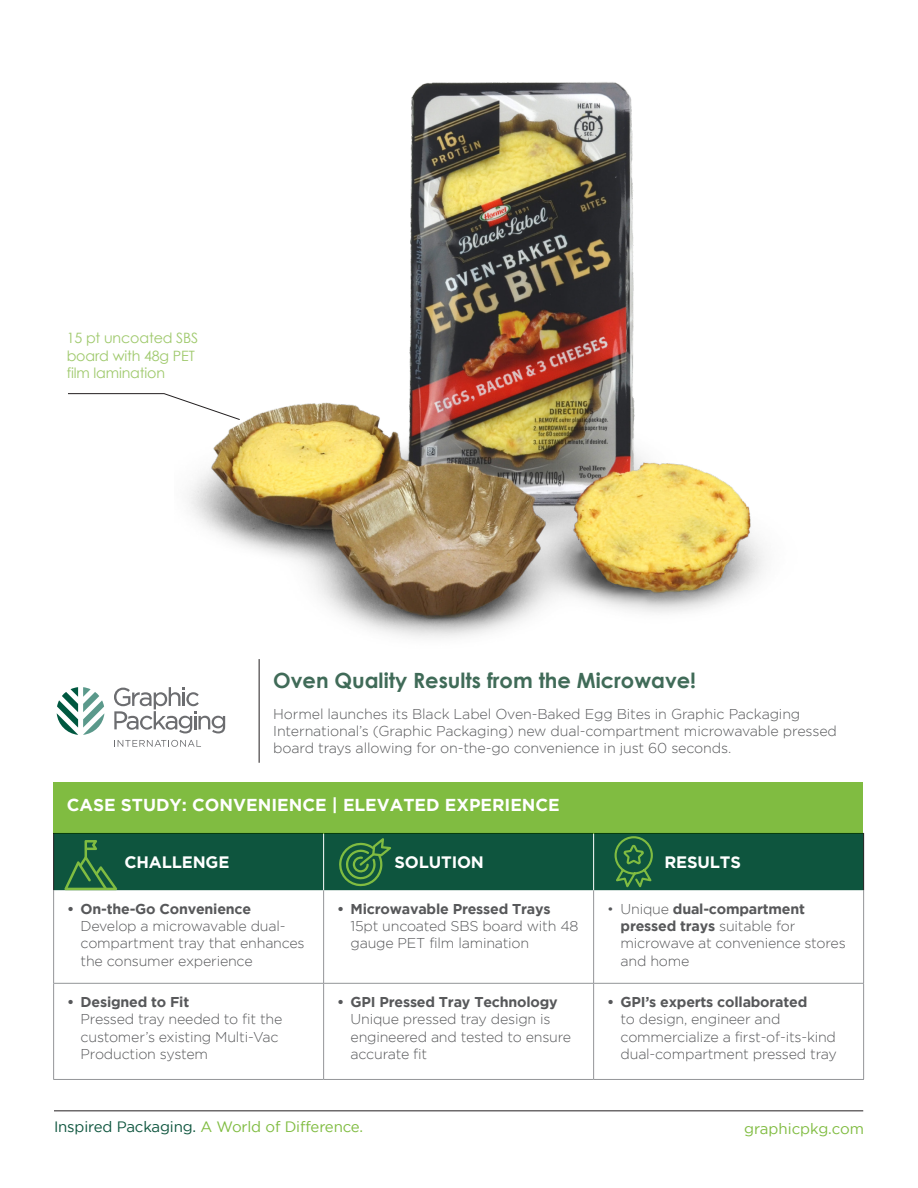
<style>
.page{position:relative;width:918px;height:1188px;background:#fff}
.page>*{position:absolute;margin:0;border:0;box-sizing:border-box;transform-origin:0 0}
.t1{font:700 21px "Century Gothic";color:#406b58}
.t2{font:700 17.25px "Gotham";color:#fff}
.body_copy{font:700 16.5px "Gotham";letter-spacing:-.01em;color:#fff}
.t3{font:15px "Gotham";letter-spacing:-.01em;color:#80bc41}
.t4{font:300 14.25px/17.2px "Gotham";letter-spacing:-.015em;color:#57585a}
.body_copy-2{font:14.25px/17.2px "Century Gothic";letter-spacing:-.01em;color:#9fc96c}
.s1{font-weight:700}
.s2{color:#0e553e}
</style>
<div class="page">
<div style="left:54px;top:834px;width:809px;height:56px;background:#0e553e"></div>
<hr style="left:53px;top:890px;width:1px;height:93px;background:#939598">
<hr style="left:323px;top:890px;width:1px;height:93px;background:#939598">
<hr style="left:593px;top:890px;width:1px;height:93px;background:#939598">
<hr style="left:863px;top:890px;width:1px;height:93px;background:#939598">
<hr style="left:53px;top:983px;width:271px;height:1px;background:#939598">
<hr style="left:53px;top:984px;width:1px;height:95px;background:#939598">
<hr style="left:324px;top:983px;width:270px;height:1px;background:#939598">
<hr style="left:323px;top:984px;width:1px;height:95px;background:#939598">
<hr style="left:594px;top:983px;width:270px;height:1px;background:#939598">
<hr style="left:593px;top:984px;width:1px;height:95px;background:#939598">
<hr style="left:863px;top:984px;width:1px;height:95px;background:#939598">
<hr style="left:53px;top:1079px;width:271px;height:1px;background:#939598">
<hr style="left:324px;top:1079px;width:270px;height:1px;background:#939598">
<hr style="left:594px;top:1079px;width:270px;height:1px;background:#939598">
<hr style="left:323px;top:833px;width:1px;height:57px;background:#fff">
<hr style="left:593px;top:833px;width:1px;height:57px;background:#fff">
<hr style="left:53px;top:833px;width:1px;height:57px;background:#231f20">
<hr style="left:863px;top:833px;width:1px;height:57px;background:#231f20">
<div style="left:53px;top:782px;width:810px;height:52px;background:#80bc41"></div>
<hr style="left:54px;top:1111px;width:809px;height:1px;background:#231f20">
<svg style="left:57px;top:687px;width:47px;height:48px"></svg>
<svg style="left:114px;top:687px;width:111px;height:46px"></svg>
<svg style="left:114px;top:740px;width:87px;height:7px"></svg>
<hr style="left:259px;top:659px;width:1px;height:104px;background:#231f20">
<svg style="left:68px;top:393px;width:106px;height:5px"></svg>
<svg style="left:64px;top:840px;width:53px;height:50px;background:#25693e"></svg>
<svg style="left:338px;top:838px;width:53px;height:49px;background:#2b703e"></svg>
<svg style="left:613px;top:833px;width:42px;height:58px;background:#296d40"></svg>
<img style="left:174px;top:82px;width:591px;height:556px">
<p class="body_copy-2" style="left:67px;top:329px;width:133px">15 pt uncoated SBS board with 48g PET film lamination</p>
<h3 class="t1" style="left:273px;top:664px;width:424px">Oven Quality Results from the Microwave!</h3>
<h3 class="t4" style="left:273px;top:705px;width:565px">Hormel launches its Black Label Oven-Baked Egg Bites in Graphic Packaging<br>International’s (Graphic Packaging) new dual-compartment microwavable pressed board trays allowing for on-the-go convenience in just 60 seconds.</h3>
<p class="t2" style="left:67px;top:795px;width:495px">CASE STUDY: CONVENIENCE | ELEVATED EXPERIENCE</p>
<p class="body_copy" style="left:125px;top:853px;width:106px">CHALLENGE</p>
<p class="body_copy" style="left:395px;top:853px;width:91px">SOLUTION</p>
<p class="body_copy" style="left:665px;top:853px;width:78px">RESULTS</p>
<p class="t4" style="left:81px;top:900px;width:226px;text-indent:-14px"><span class="s1">• On-the-Go Convenience<br></span>Develop a microwavable dual&shy;compartment tray that enhances the consumer experience</p>
<p class="t4" style="left:351px;top:900px;width:229px;text-indent:-14px"><span class="s1">• Microwavable Pressed Trays<br></span>15pt uncoated SBS board with 48 gauge PET film lamination</p>
<p class="t4" style="left:621px;top:900px;width:227px;text-indent:-14px">• Unique <span class="s1">dual-compartment pressed trays</span> suitable for microwave at convenience stores and home</p>
<p class="t4" style="left:81px;top:993px;width:203px;text-indent:-14px"><span class="s1">• Designed to Fit<br></span>Pressed tray needed to fit the customer’s existing Multi-Vac<br>Production system</p>
<p class="t4" style="left:351px;top:993px;width:222px;text-indent:-14px"><span class="s1">• GPI Pressed Tray Technology<br></span>Unique pressed tray design is engineered and tested to ensure accurate fit</p>
<p class="t4" style="left:621px;top:993px;width:218px;text-indent:-14px"><span class="s1">• GPI’s experts collaborated<br></span>to design, engineer and commercialize a first-of-its-kind dual-compartment pressed tray</p>
<p class="t3" style="left:54px;top:1118px;width:311px"><span class="s2">Inspired Packaging.</span> A World of Difference.</p>
<p class="t3" style="left:744px;top:1120px;width:121px">graphicpkg.com</p>
</div>
